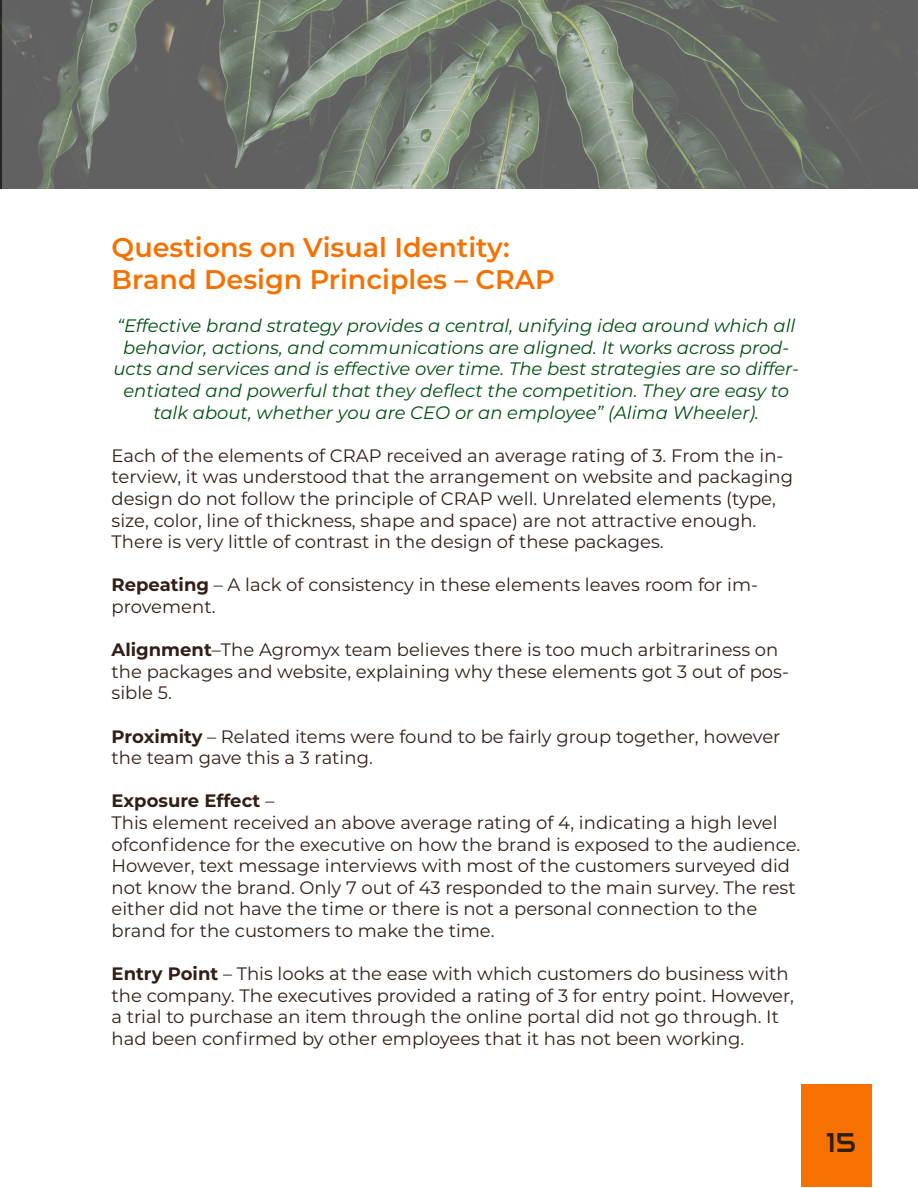
<style>
.page{position:relative;width:918px;height:1188px;background:#fff}
.page>*{position:absolute;margin:0;border:0;box-sizing:border-box;transform-origin:0 0}
.t1{font:600 27px "Montserrat";color:#f67101}
.t2{font:27px "Audiowide";color:#311f16}
.t3{font:18px/21.6px "Montserrat";color:#311f16}
.t4{font:italic 18px/21.6px "Montserrat";color:#014f11;text-align:center}
.t5{font:700 18px "Montserrat";color:#311f16}
.s1{font-weight:700}
.s2{font-weight:400}
</style>
<div class="page">
<img style="left:0;top:0;width:918px;height:189px">
<div style="left:801px;top:1084px;width:71px;height:102px;background:#f67101"></div>
<p class="t1" style="left:112px;top:228px;width:400px">Questions on Visual Identity:</p>
<p class="t1" style="left:112px;top:260px;width:445px">Brand Design Principles – CRAP</p>
<p class="t4" style="left:113px;top:314px;width:687px">“Effective brand strategy provides a central, unifying idea around which all behavior, actions, and communications are aligned. It works across prod&shy;ucts and services and is effective over time. The best strategies are so differ&shy;entiated and powerful that they deflect the competition. They are easy to talk about, whether you are CEO or an employee” (Alima Wheeler).</p>
<p class="t3" style="left:112px;top:444px;width:683px">Each of the elements of CRAP received an average rating of 3. From the in&shy;terview, it was understood that the arrangement on website and packaging design do not follow the principle of CRAP well. Unrelated elements (type, size, color, line of thickness, shape and space) are not attractive enough.<br>There is very little of contrast in the design of these packages.</p>
<p class="t3" style="left:112px;top:574px;width:648px"><span class="s1">Repeating</span> – A lack of consistency in these elements leaves room for im&shy;provement.</p>
<p class="t3" style="left:112px;top:638px;width:679px"><span class="s1">Alignment</span>–The Agromyx team believes there is too much arbitrariness on the packages and website, explaining why these elements got 3 out of pos&shy;sible 5.</p>
<p class="t3" style="left:112px;top:725px;width:670px"><span class="s1">Proximity</span> – Related items were found to be fairly group together, however the team gave this a 3 rating.</p>
<p class="t5" style="left:112px;top:788px;width:164px">Exposure Effect <span class="s2">–</span></p>
<p class="t3" style="left:112px;top:811px;width:690px">This element received an above average rating of 4, indicating a high level ofconfidence for the executive on how the brand is exposed to the audience.<br>However, text message interviews with most of the customers surveyed did not know the brand. Only 7 out of 43 responded to the main survey. The rest either did not have the time or there is not a personal connection to the brand for the customers to make the time.</p>
<p class="t3" style="left:112px;top:962px;width:684px"><span class="s1">Entry Point</span> – This looks at the ease with which customers do business with the company. The executives provided a rating of 3 for entry point. However, a trial to purchase an item through the online portal did not go through. It had been confirmed by other employees that it has not been working.</p>
<p class="t2" style="left:826px;top:1125px;width:31px">15</p>
</div>
